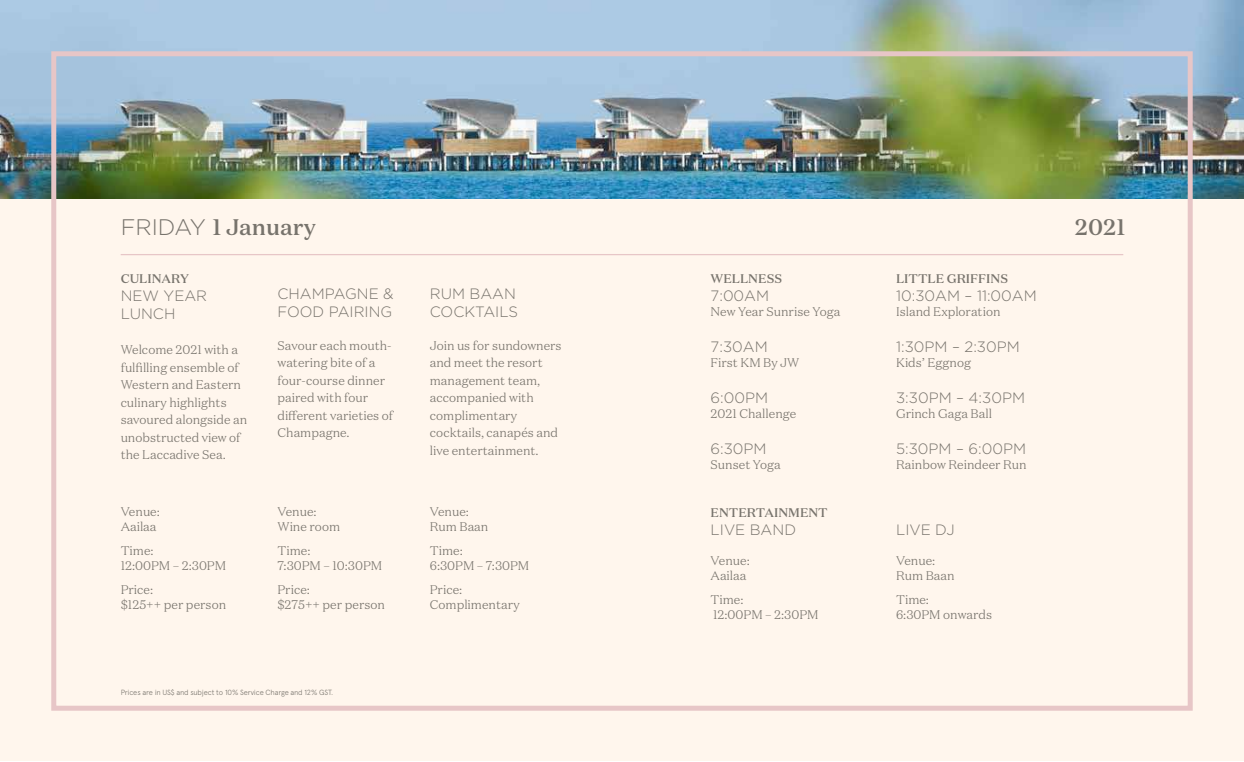
<style>
.page{position:relative;width:1244px;height:762px;background:#fff}
.page>*{position:absolute;margin:0;border:0;box-sizing:border-box;transform-origin:0 0}
.t1{font:500 22.5px "Domaine Text";color:#77736c}
.t2{font:300 15px/18px "Gotham";color:#77736c}
.t3{font:300 12.5px/17.5px "Domaine Text";color:#77736c}
.t4{font:500 12.5px "Domaine Text";color:#77736c}
.t5{font:300 7.5px "Apercu Pro";letter-spacing:-.025em;color:#77736c}
.s1{font-family:"Gotham";font-weight:300}
</style>
<div class="page">
<div style="left:0;top:1px;width:1243px;height:760px;background:#fff6ed"></div>
<img style="left:0;top:0;width:1243px;height:199px">
<div style="left:51px;top:51px;width:1141px;height:660px;border:5px solid #e7c6c7"></div>
<hr style="left:121px;top:254px;width:1002px;height:1px;background:#e7c6c7">
<h1 class="t1" style="left:121px;top:213px;width:197px"><span class="s1">FRIDAY</span> 1 January</h1>
<p class="t4" style="left:121px;top:270px;width:70px">CULINARY</p>
<p class="t2" style="left:121px;top:286px;width:88px">NEW YEAR<br>LUNCH</p>
<p class="t3" style="left:121px;top:341px;width:128px">Welcome 2021 with a fulfilling ensemble of<br>Western and Eastern culinary highlights savoured alongside an unobstructed view of the Laccadive Sea.</p>
<p class="t2" style="left:277px;top:285px;width:118px">CHAMPAGNE &amp;<br>FOOD PAIRING</p>
<p class="t3" style="left:277px;top:336px;width:117px">Savour each mouth&shy;watering bite of a four-course dinner paired with four different varieties of<br>Champagne.</p>
<p class="t3" style="left:121px;top:504px;width:41px;line-height:15px">Venue:<br>Aailaa</p>
<p class="t3" style="left:121px;top:543px;width:107px;line-height:15px">Time:<br>12:00PM – 2:30PM</p>
<p class="t3" style="left:121px;top:582px;width:107px;line-height:15px">Price:<br>$125++ per person</p>
<p class="t3" style="left:277px;top:504px;width:64px;line-height:15px">Venue:<br>Wine room</p>
<p class="t3" style="left:277px;top:543px;width:106px;line-height:15px">Time:<br>7:30PM – 10:30PM</p>
<p class="t3" style="left:277px;top:582px;width:109px;line-height:15px">Price:<br>$275++ per person</p>
<p class="t5" style="left:121px;top:686px;width:214px">Prices are in US$ and subject to 10% Service Charge and 12% GST.</p>
<p class="t2" style="left:430px;top:285px;width:90px">RUM BAAN<br>COCKTAILS</p>
<p class="t3" style="left:430px;top:336px;width:133px">Join us for sundowners and meet the resort management team, accompanied with complimentary cocktails, canapés and live entertainment.</p>
<p class="t3" style="left:430px;top:504px;width:60px;line-height:15px">Venue:<br>Rum Baan</p>
<p class="t3" style="left:430px;top:543px;width:101px;line-height:15px">Time:<br>6:30PM – 7:30PM</p>
<p class="t3" style="left:430px;top:582px;width:91px;line-height:15px">Price:<br>Complimentary</p>
<p class="t4" style="left:710px;top:270px;width:73px">WELLNESS</p>
<p class="t2" style="left:710px;top:286px;width:60px">7:00AM</p>
<p class="t3" style="left:710px;top:302px;width:131px">New Year Sunrise Yoga</p>
<p class="t2" style="left:710px;top:337px;width:59px">7:30AM</p>
<p class="t3" style="left:710px;top:353px;width:90px">First KM By JW</p>
<p class="t2" style="left:710px;top:388px;width:59px">6:00PM</p>
<p class="t3" style="left:710px;top:404px;width:87px">2021 Challenge</p>
<p class="t2" style="left:710px;top:439px;width:58px">6:30PM</p>
<p class="t3" style="left:710px;top:455px;width:72px">Sunset Yoga</p>
<p class="t4" style="left:710px;top:504px;width:119px">ENTERTAINMENT</p>
<p class="t2" style="left:710px;top:520px;width:87px">LIVE BAND</p>
<p class="t3" style="left:710px;top:552px;width:41px;line-height:15px">Venue:<br>Aailaa</p>
<p class="t3" style="left:710px;top:591px;width:109px;line-height:15px">Time:<br>12:00PM – 2:30PM</p>
<p class="t4" style="left:896px;top:270px;width:114px">LITTLE GRIFFINS</p>
<p class="t2" style="left:896px;top:286px;width:142px">10:30AM – 11:00AM</p>
<p class="t3" style="left:896px;top:302px;width:106px">Island Exploration</p>
<p class="t2" style="left:896px;top:337px;width:125px">1:30PM – 2:30PM</p>
<p class="t3" style="left:896px;top:353px;width:76px">Kids’ Eggnog</p>
<p class="t2" style="left:896px;top:388px;width:130px">3:30PM – 4:30PM</p>
<p class="t3" style="left:896px;top:404px;width:97px">Grinch Gaga Ball</p>
<p class="t2" style="left:896px;top:439px;width:132px">5:30PM – 6:00PM</p>
<p class="t3" style="left:896px;top:455px;width:132px">Rainbow Reindeer Run</p>
<p class="t2" style="left:896px;top:520px;width:60px">LIVE DJ</p>
<p class="t3" style="left:896px;top:553px;width:60px;line-height:15px">Venue:<br>Rum Baan</p>
<p class="t3" style="left:896px;top:592px;width:97px;line-height:15px">Time:<br>6:30PM onwards</p>
<h1 class="t1" style="left:1075px;top:212px;width:52px">2021</h1>
</div>
